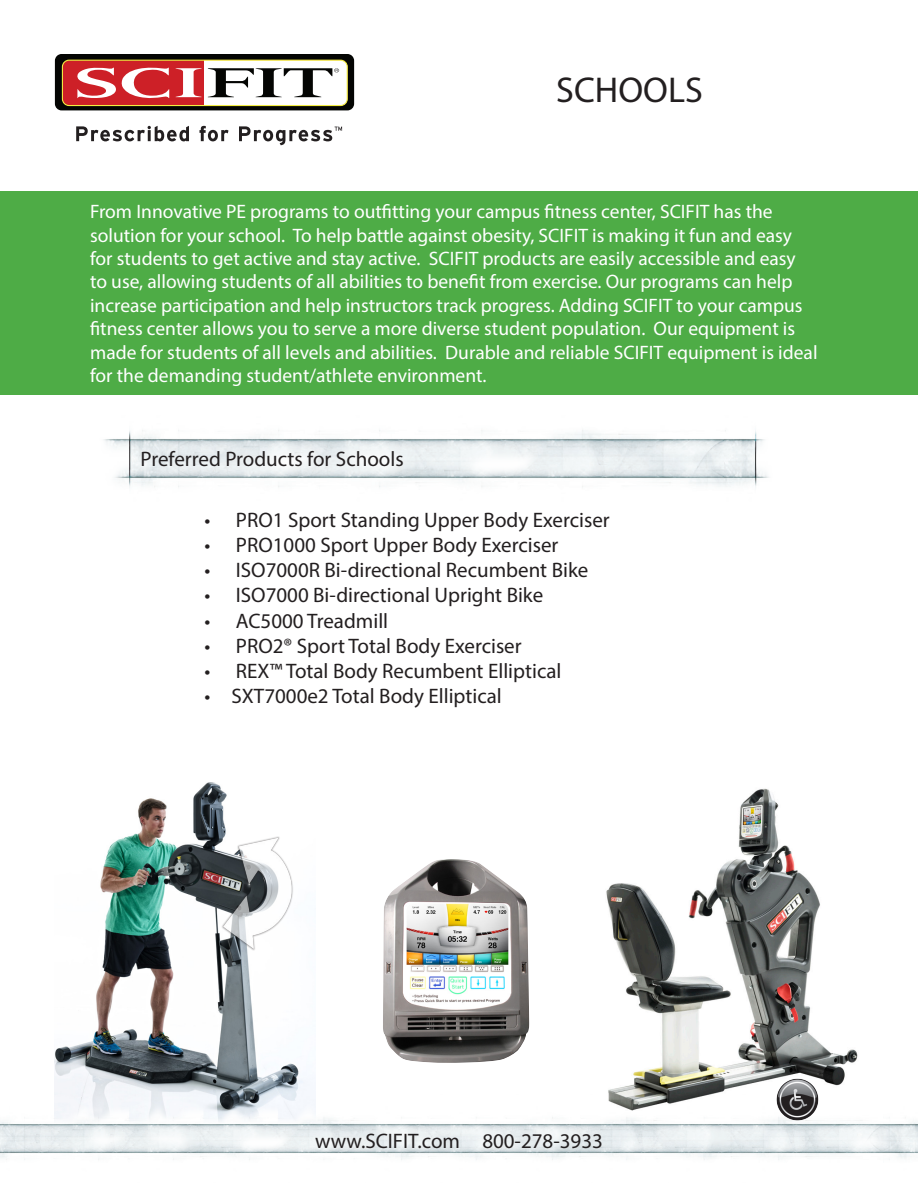
<style>
.page{position:relative;width:918px;height:1188px;background:#fff}
.page>*{position:absolute;margin:0;border:0;box-sizing:border-box;transform-origin:0 0}
.t1{font:36px "Myriad Pro";color:#231f20}
.t2{font:21px "Myriad Pro";color:#231f20}
.t3{font:19.5px/23.4px "Myriad Pro";color:#fff}
</style>
<div class="page">
<img style="left:606px;top:788px;width:252px;height:297px">
<img style="left:104px;top:430px;width:665px;height:57px">
<div style="left:0;top:192px;width:918px;height:203px;background:#4eac46"></div>
<img style="left:54px;top:782px;width:256px;height:303px">
<img style="left:205px;top:821px;width:105px;height:138px">
<img style="left:383px;top:859px;width:146px;height:204px">
<img style="left:407px;top:904px;width:101px;height:61px">
<svg style="left:55px;top:54px;width:299px;height:56px;background:#0d0d05"></svg>
<div style="left:62px;top:60px;width:285px;height:46px;background:#cd2027;border-radius:7px"></div>
<div style="left:204px;top:60px;width:143px;height:46px;background:#fff"></div>
<div style="left:62px;top:60px;width:286px;height:46px;border:1px solid #f4ed41;border-radius:7px"></div>
<svg style="left:208px;top:68px;width:131px;height:29px"></svg>
<svg style="left:176px;top:68px;width:26px;height:29px"></svg>
<svg style="left:77px;top:67px;width:92px;height:32px"></svg>
<svg style="left:76px;top:126px;width:113px;height:15px"></svg>
<svg style="left:199px;top:126px;width:29px;height:15px"></svg>
<svg style="left:239px;top:126px;width:103px;height:19px"></svg>
<img style="left:0;top:1085px;width:918px;height:75px">
<img style="left:775px;top:1077px;width:45px;height:45px">
<p class="t1" style="left:556px;top:67px;width:148px">SCHOOLS</p>
<p class="t3" style="left:90px;top:200px;width:729px">From Innovative PE programs to outfitting your campus fitness center, SCIFIT has the solution for your school. To help battle against obesity, SCIFIT is making it fun and easy for students to get active and stay active. SCIFIT products are easily accessible and easy to use, allowing students of all abilities to benefit from exercise. Our programs can help increase participation and help instructors track progress. Adding SCIFIT to your campus fitness center allows you to serve a more diverse student population. Our equipment is made for students of all levels and abilities. Durable and reliable SCIFIT equipment is ideal for the demanding student/athlete environment.</p>
<p class="t2" style="left:141px;top:446px;width:265px">Preferred Products for Schools</p>
<p class="t2" style="left:204px;top:507px;width:407px">• PRO1 Sport Standing Upper Body Exerciser</p>
<p class="t2" style="left:204px;top:532px;width:356px">• PRO1000 Sport Upper Body Exerciser</p>
<p class="t2" style="left:204px;top:557px;width:385px">• ISO7000R Bi-directional Recumbent Bike</p>
<p class="t2" style="left:204px;top:582px;width:340px">• ISO7000 Bi-directional Upright Bike</p>
<p class="t2" style="left:204px;top:608px;width:185px">• AC5000 Treadmill</p>
<p class="t2" style="left:204px;top:633px;width:319px">• PRO2® Sport Total Body Exerciser</p>
<p class="t2" style="left:204px;top:658px;width:359px">• REX™ Total Body Recumbent Elliptical</p>
<p class="t2" style="left:204px;top:683px;width:299px">• SXT7000e2 Total Body Elliptical</p>
<p class="t2" style="left:315px;top:1128px;width:289px">www.SCIFIT.com 800-278-3933</p>
</div>
